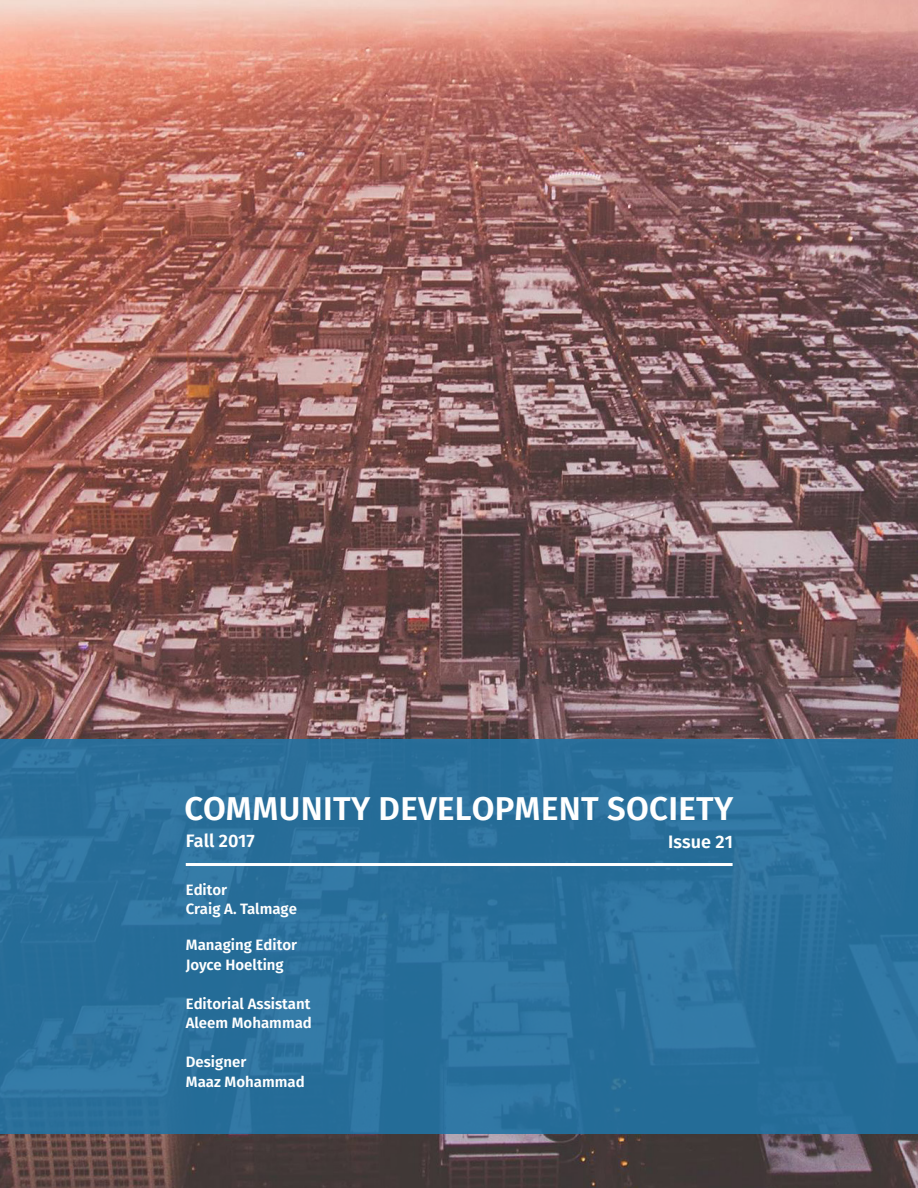
<style>
.page{position:relative;width:918px;height:1188px;background:#fff}
.page>*{position:absolute;margin:0;border:0;box-sizing:border-box;transform-origin:0 0}
.t1{font:600 33px "Fira Sans";letter-spacing:.01em;color:#fff}
.t2{font:600 18px "Fira Sans";color:#fff}
.t3{font:600 15px/19.5px "Fira Sans";color:#fff}
</style>
<div class="page">
<img style="left:0;top:0;width:918px;height:1188px">
<div style="left:0;top:740px;width:918px;height:394px;background:linear-gradient(to right,#2b719c,#2a709c)"></div>
<hr style="left:186px;top:863px;width:547px;height:3px;background:#fff">
<h1 class="t1" style="left:185px;top:782px;width:550px">COMMUNITY DEVELOPMENT SOCIETY</h1>
<p class="t2" style="left:186px;top:826px;width:71px">Fall 2017</p>
<p class="t3" style="left:186px;top:879px;width:113px">Editor<br>Craig A. Talmage</p>
<p class="t3" style="left:186px;top:934px;width:113px">Managing Editor<br>Joyce Hoelting</p>
<p class="t3" style="left:186px;top:993px;width:128px">Editorial Assistant<br>Aleem Mohammad</p>
<p class="t3" style="left:186px;top:1051px;width:120px">Designer<br>Maaz Mohammad</p>
<p class="t2" style="left:668px;top:827px;width:66px">Issue 21</p>
</div>
